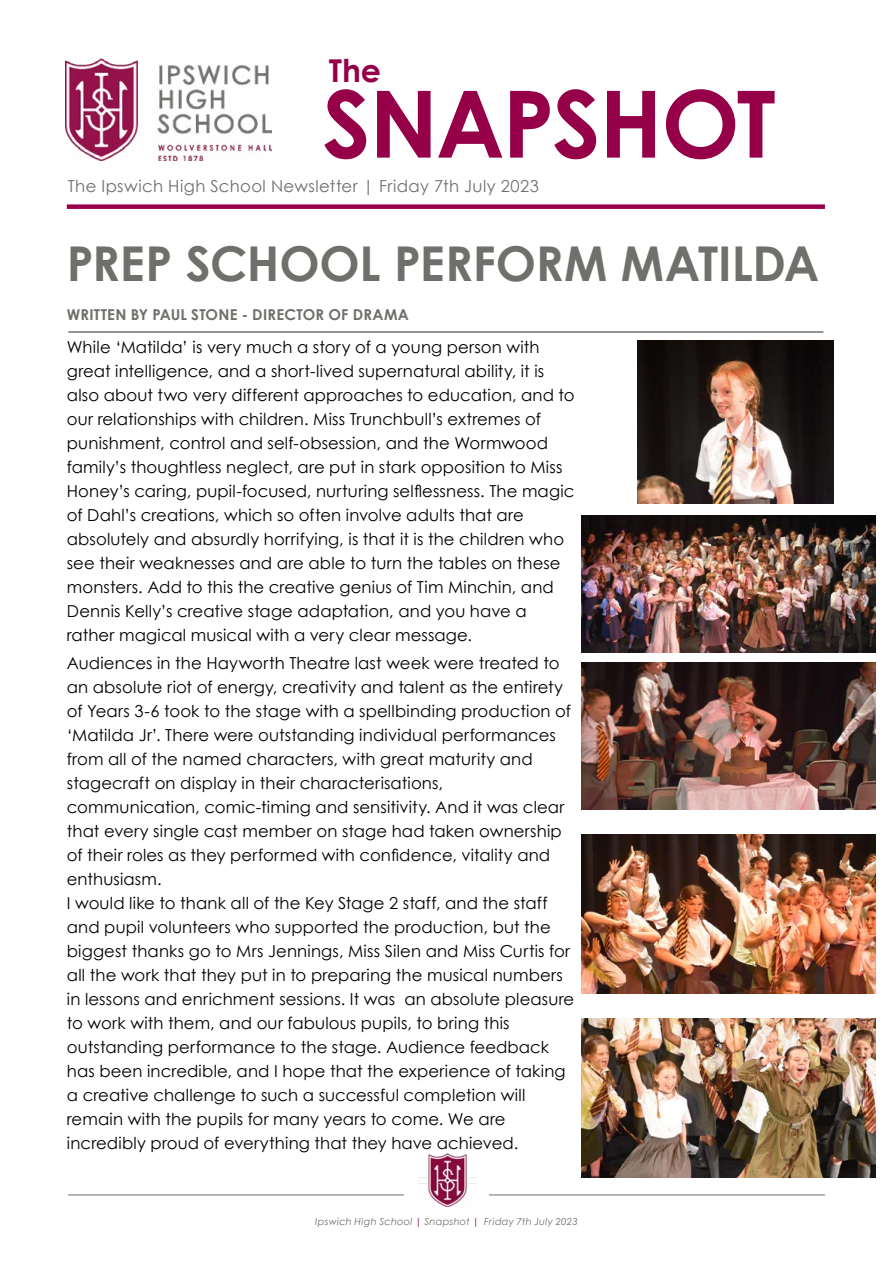
<style>
.page{position:relative;width:893px;height:1263px;background:#fff}
.page>*{position:absolute;margin:0;border:0;box-sizing:border-box;transform-origin:0 0}
.t1{font:700 92.85px "Century Gothic";letter-spacing:-.025em;color:#950048}
.t2{font:700 48px "Century Gothic";letter-spacing:-.005em;color:#6f6f6b}
.t3{font:700 31.5px "Century Gothic";color:#950048}
.t4{font:16.5px/24px "Century Gothic";letter-spacing:.005em;color:#000}
.t5{font:16.5px "Century Gothic";letter-spacing:.025em;color:#6f6f6b}
.t6{font:700 15px "Century Gothic";letter-spacing:.015em;color:#6f6f6b}
.t7{font:italic 9.75px "Century Gothic";letter-spacing:.03em;color:#6f6f6b}
.s1{color:#970048}
</style>
<div class="page">
<hr style="left:68px;top:1194px;width:336px;height:1px;background:#6f6f6b">
<hr style="left:489px;top:1194px;width:336px;height:1px;background:#6f6f6b">
<img style="left:419px;top:1153px;width:58px;height:53px">
<div style="left:67px;top:204px;width:758px;height:5px;background:#970048"></div>
<hr style="left:68px;top:331px;width:755px;height:2px;background:#6f6f6b">
<img style="left:65px;top:58px;width:206px;height:103px">
<img style="left:581px;top:515px;width:295px;height:137px">
<img style="left:581px;top:1018px;width:295px;height:159px">
<img style="left:581px;top:835px;width:295px;height:158px">
<img style="left:581px;top:663px;width:295px;height:146px">
<img style="left:638px;top:340px;width:195px;height:164px">
<h3 class="t3" style="left:329px;top:46px;width:54px">The</h3>
<h1 class="t1" style="left:322px;top:53px;width:455px">SNAPSHOT</h1>
<p class="t5" style="left:68px;top:175px;width:472px">The Ipswich High School Newsletter | Friday 7th July 2023</p>
<h2 class="t2" style="left:67px;top:227px;width:754px">PREP SCHOOL PERFORM MATILDA</h2>
<p class="t6" style="left:67px;top:303px;width:344px">WRITTEN BY PAUL STONE - DIRECTOR OF DRAMA</p>
<p class="t4" style="left:67px;top:334px;width:509px">While ‘Matilda’ is very much a story of a young person with great intelligence, and a short-lived supernatural ability, it is also about two very different approaches to education, and to our relationships with children. Miss Trunchbull’s extremes of punishment, control and self-obsession, and the Wormwood family’s thoughtless neglect, are put in stark opposition to Miss Honey’s caring, pupil-focused, nurturing selflessness. The magic of Dahl’s creations, which so often involve adults that are absolutely and absurdly horrifying, is that it is the children who see their weaknesses and are able to turn the tables on these monsters. Add to this the creative genius of Tim Minchin, and Dennis Kelly’s creative stage adaptation, and you have a rather magical musical with a very clear message.</p>
<p class="t4" style="left:67px;top:651px;width:509px">Audiences in the Hayworth Theatre last week were treated to an absolute riot of energy, creativity and talent as the entirety of Years 3-6 took to the stage with a spellbinding production of ‘Matilda Jr’. There were outstanding individual performances from all of the named characters, with great maturity and stagecraft on display in their characterisations, communication, comic-timing and sensitivity. And it was clear that every single cast member on stage had taken ownership of their roles as they performed with confidence, vitality and enthusiasm.<br>I would like to thank all of the Key Stage 2 staff, and the staff and pupil volunteers who supported the production, but the biggest thanks go to Mrs Jennings, Miss Silen and Miss Curtis for all the work that they put in to preparing the musical numbers in lessons and enrichment sessions. It was an absolute pleasure to work with them, and our fabulous pupils, to bring this outstanding performance to the stage. Audience feedback has been incredible, and I hope that the experience of taking a creative challenge to such a successful completion will remain with the pupils for many years to come. We are incredibly proud of everything that they have achieved.</p>
<p class="t7" style="left:315px;top:1214px;width:264px">Ipswich High School <span class="s1">|</span> Snapshot <span class="s1">|</span> Friday 7th July 2023</p>
</div>
